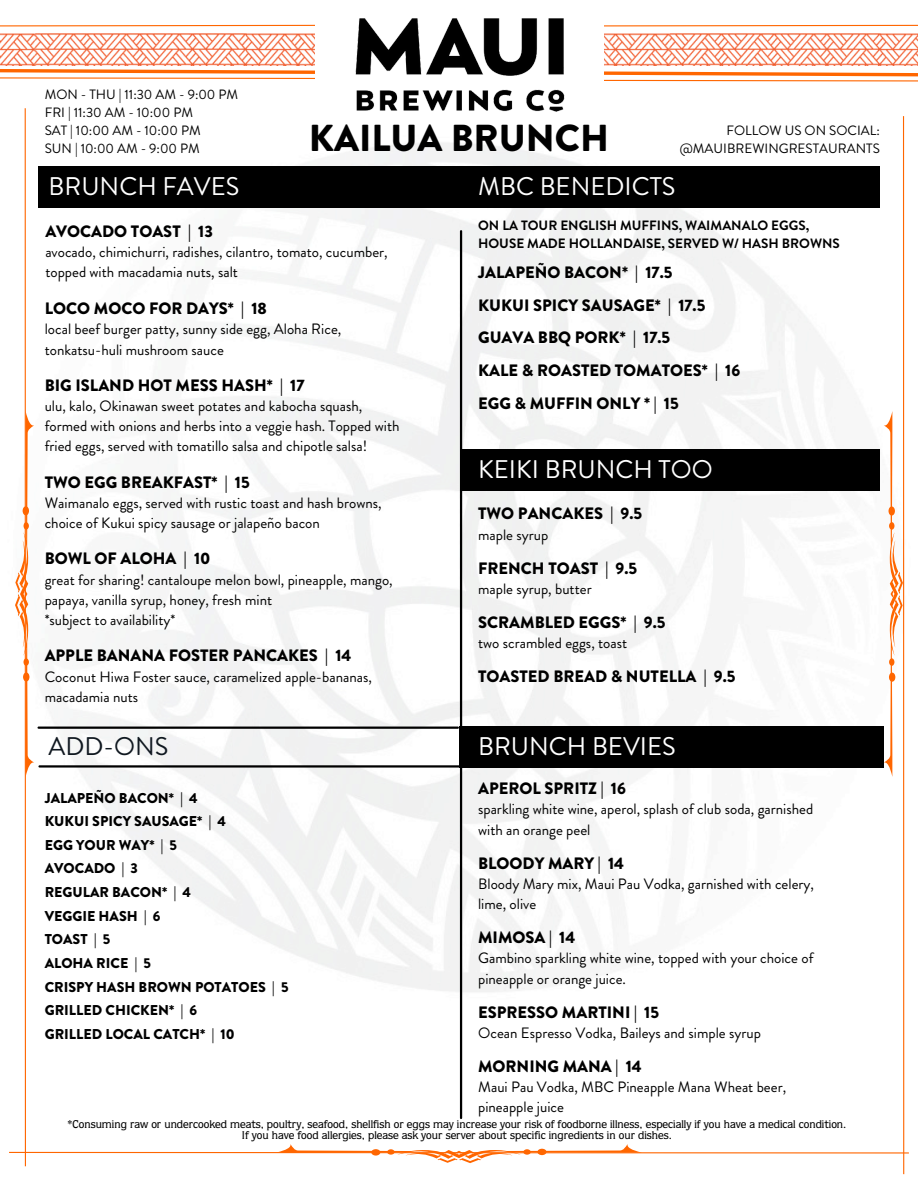
<style>
.page{position:relative;width:918px;height:1188px;background:#fff}
.page>*{position:absolute;margin:0;border:0;box-sizing:border-box;transform-origin:0 0}
.t1{font:900 37.5px "Brandon Grotesque";color:#000}
.t2{font:25.5px "Brandon Grotesque";color:#fff}
.t3{font:25.5px "Brandon Grotesque";color:#101820}
.t4{font:900 16.5px/32.7px "Brandon Grotesque";color:#000}
.t5{font:15px/20.2px "Brandon Grotesque";color:#000}
.t6{font:900 14.25px/23.7px "Brandon Grotesque";color:#000}
.t7{font:13.5px/18px "Brandon Grotesque";color:#000}
.t8{font:700 13.5px/18px "Brandon Grotesque";color:#000}
.t9{font:500 11.25px "Quorum Std";color:#000}
</style>
<div class="page">
<img style="left:0;top:33px;width:918px;height:1142px">
<hr style="left:25px;top:108px;width:1px;height:1058px;background:#f60">
<svg style="left:0;top:24px;width:315px;height:3px"></svg>
<svg style="left:0;top:67px;width:316px;height:13px"></svg>
<svg style="left:604px;top:24px;width:314px;height:3px"></svg>
<svg style="left:604px;top:70px;width:314px;height:12px"></svg>
<hr style="left:903px;top:116px;width:1px;height:1058px;background:#f60">
<img style="left:0;top:34px;width:918px;height:31px">
<div style="left:316px;top:8px;width:288px;height:100px;background:#fff"></div>
<img style="left:344px;top:18px;width:230px;height:102px">
<svg style="left:15px;top:411px;width:19px;height:366px"></svg>
<div style="left:23px;top:672px;width:6px;height:10px;background:#f60;border-radius:50%"></div>
<div style="left:23px;top:506px;width:6px;height:9px;background:#f60;border-radius:50%"></div>
<svg style="left:884px;top:411px;width:19px;height:366px"></svg>
<div style="left:889px;top:506px;width:6px;height:10px;background:#f60;border-radius:50%"></div>
<div style="left:889px;top:673px;width:6px;height:9px;background:#f60;border-radius:50%"></div>
<div style="left:459px;top:727px;width:425px;height:41px;background:#000"></div>
<hr style="left:460px;top:231px;width:2px;height:887px;background:#000">
<svg style="left:8px;top:1144px;width:902px;height:19px"></svg>
<div style="left:537px;top:1149px;width:10px;height:6px;background:#f60;border-radius:50%"></div>
<div style="left:371px;top:1149px;width:9px;height:7px;background:#f60;border-radius:50%"></div>
<div style="left:39px;top:167px;width:841px;height:41px;background:#000"></div>
<hr style="left:40px;top:765px;width:419px;height:3px;background:#000">
<hr style="left:39px;top:727px;width:419px;height:2px;background:#000">
<div style="left:460px;top:450px;width:420px;height:41px;background:#000"></div>
<h5 class="t7" style="left:45px;top:86px;width:195px">MON - THU | 11:30 AM - 9:00 PM<br>FRI | 11:30 AM - 10:00 PM<br>SAT | 10:00 AM - 10:00 PM<br>SUN | 10:00 AM - 9:00 PM</h5>
<h1 class="t1" style="left:309px;top:111px;width:301px">KAILUA BRUNCH</h1>
<h4 class="t7" style="left:680px;top:122px;width:202px;text-align:right">FOLLOW US ON SOCIAL: @MAUIBREWINGRESTAURANTS</h4>
<h4 class="t2" style="left:49px;top:168px;width:192px">BRUNCH FAVES</h4>
<h4 class="t2" style="left:478px;top:168px;width:199px">MBC BENEDICTS</h4>
<h6 class="t4" style="left:45px;top:215px;width:169px">AVOCADO TOAST | 13</h6>
<h6 class="t5" style="left:45px;top:242px;width:344px">avocado, chimichurri, radishes, cilantro, tomato, cucumber, topped with macadamia nuts, salt</h6>
<p class="t4" style="left:45px;top:292px;width:224px">LOCO MOCO FOR DAYS* | 18</p>
<p class="t5" style="left:45px;top:319px;width:298px">local beef burger patty, sunny side egg, Aloha Rice, tonkatsu-huli mushroom sauce</p>
<p class="t4" style="left:45px;top:369px;width:261px">BIG ISLAND HOT MESS HASH* | 17</p>
<p class="t5" style="left:45px;top:396px;width:356px">ulu, kalo, Okinawan sweet potates and kabocha squash, formed with onions and herbs into a veggie hash. Topped with fried eggs, served with tomatillo salsa and chipotle salsa!</p>
<h2 class="t4" style="left:45px;top:466px;width:207px">TWO EGG BREAKFAST* | 15</h2>
<h2 class="t5" style="left:45px;top:493px;width:339px">Waimanalo eggs, served with rustic toast and hash browns, choice of Kukui spicy sausage or jalapeño bacon</h2>
<h3 class="t4" style="left:45px;top:543px;width:167px">BOWL OF ALOHA | 10</h3>
<h3 class="t5" style="left:45px;top:570px;width:350px">great for sharing! cantaloupe melon bowl, pineapple, mango, papaya, vanilla syrup, honey, fresh mint<br>*subject to availability*</h3>
<h2 class="t4" style="left:45px;top:640px;width:308px">APPLE BANANA FOSTER PANCAKES | 14</h2>
<h2 class="t5" style="left:45px;top:667px;width:329px">Coconut Hiwa Foster sauce, caramelized apple-bananas, macadamia nuts</h2>
<h4 class="t3" style="left:49px;top:728px;width:121px">ADD-ONS</h4>
<h2 class="t6" style="left:45px;top:786px;width:245px">JALAPEÑO BACON* | 4<br>KUKUI SPICY SAUSAGE* | 4<br>EGG YOUR WAY* | 5<br>AVOCADO | 3<br>REGULAR BACON* | 4<br>VEGGIE HASH | 6<br>TOAST | 5<br>ALOHA RICE | 5<br>CRISPY HASH BROWN POTATOES | 5<br>GRILLED CHICKEN* | 6<br>GRILLED LOCAL CATCH* | 10</h2>
<h4 class="t8" style="left:478px;top:216px;width:363px">ON LA TOUR ENGLISH MUFFINS, WAIMANALO EGGS,<br>HOUSE MADE HOLLANDAISE, SERVED W/ HASH BROWNS</h4>
<h6 class="t4" style="left:478px;top:256px;width:264px">JALAPEÑO BACON* | 17.5<br>KUKUI SPICY SAUSAGE* | 17.5<br>GUAVA BBQ PORK* | 17.5<br>KALE &amp; ROASTED TOMATOES* | 16<br>EGG &amp; MUFFIN ONLY * | 15</h6>
<h4 class="t2" style="left:478px;top:451px;width:236px">KEIKI BRUNCH TOO</h4>
<h3 class="t4" style="left:478px;top:498px;width:166px">TWO PANCAKES | 9.5</h3>
<h3 class="t5" style="left:478px;top:525px;width:72px">maple syrup</h3>
<h4 class="t4" style="left:478px;top:552px;width:161px">FRENCH TOAST | 9.5</h4>
<h4 class="t5" style="left:478px;top:579px;width:115px">maple syrup, butter</h4>
<h4 class="t4" style="left:478px;top:606px;width:189px">SCRAMBLED EGGS* | 9.5</h4>
<h4 class="t5" style="left:478px;top:633px;width:151px">two scrambled eggs, toast</h4>
<h4 class="t4" style="left:478px;top:660px;width:259px">TOASTED BREAD &amp; NUTELLA | 9.5</h4>
<h4 class="t2" style="left:478px;top:728px;width:199px">BRUNCH BEVIES</h4>
<h5 class="t4" style="left:478px;top:772px;width:149px">APEROL SPRITZ | 16</h5>
<h5 class="t5" style="left:478px;top:799px;width:337px">sparkling white wine, aperol, splash of club soda, garnished with an orange peel</h5>
<h4 class="t4" style="left:478px;top:847px;width:148px">BLOODY MARY | 14</h4>
<h4 class="t5" style="left:478px;top:874px;width:337px">Bloody Mary mix, Maui Pau Vodka, garnished with celery, lime, olive</h4>
<h4 class="t4" style="left:478px;top:921px;width:99px">MIMOSA | 14</h4>
<h4 class="t5" style="left:478px;top:948px;width:337px">Gambino sparkling white wine, topped with your choice of pineapple or orange juice.</h4>
<h4 class="t4" style="left:478px;top:996px;width:182px">ESPRESSO MARTINI | 15</h4>
<h4 class="t5" style="left:478px;top:1023px;width:284px">Ocean Espresso Vodka, Baileys and simple syrup</h4>
<h4 class="t4" style="left:478px;top:1050px;width:165px">MORNING MANA | 14</h4>
<h4 class="t5" style="left:478px;top:1077px;width:310px">Maui Pau Vodka, MBC Pineapple Mana Wheat beer, pineapple juice</h4>
<h2 class="t9" style="left:68px;top:1120px;width:780px">*Consuming raw or undercooked meats, poultry, seafood, shellfish or eggs may increase your risk of foodborne illness, especially if you have a medical condition.</h2>
<h2 class="t9" style="left:242px;top:1131px;width:432px">If you have food allergies, please ask your server about specific ingredients in our dishes.</h2>
</div>
